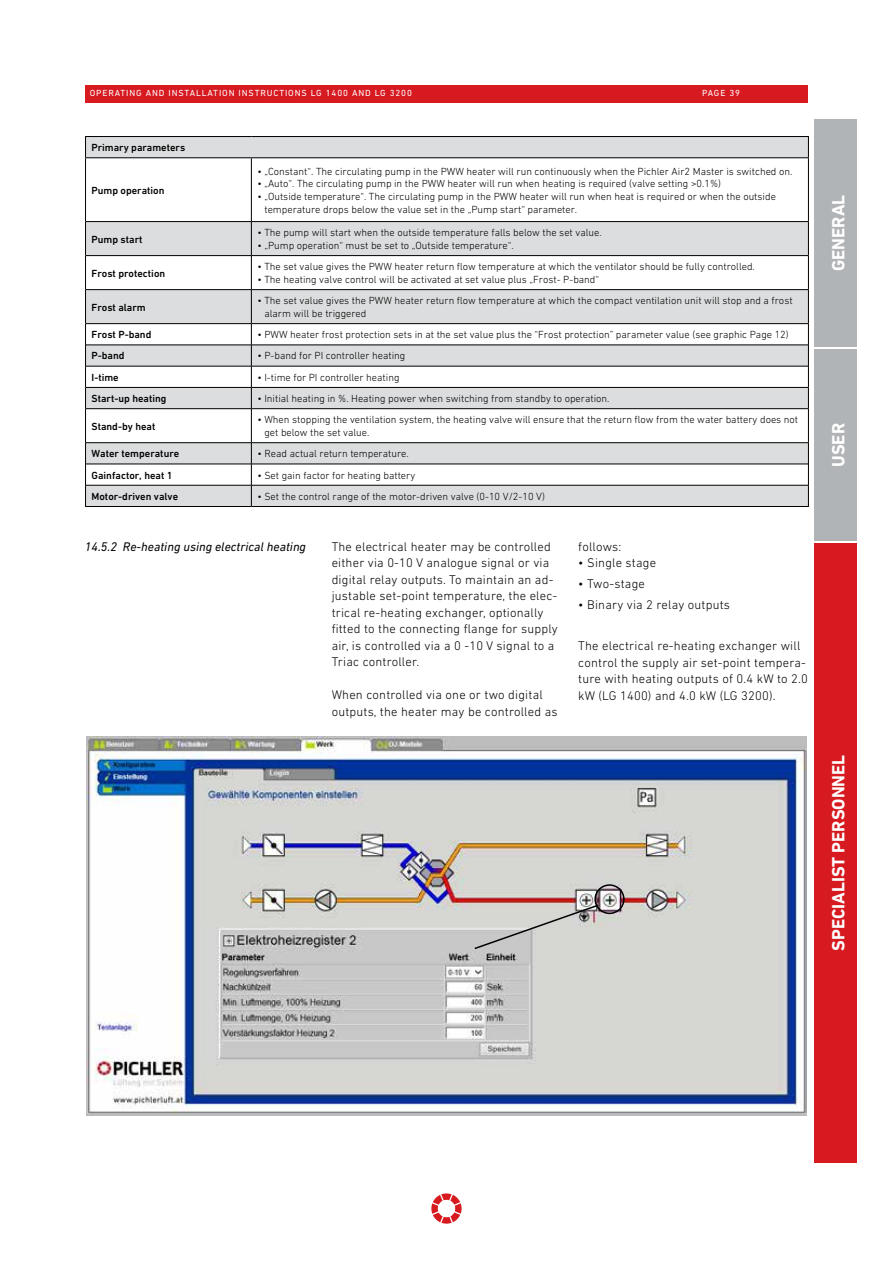
<style>
.page{position:relative;width:893px;height:1263px;background:#fff}
.page>*{position:absolute;margin:0;border:0;box-sizing:border-box;transform-origin:0 0}
.t1{font:700 18px "DIN Next LT Pro";color:#fff}
.t2{font:300 12.75px/16.5px "DIN Next LT Pro";letter-spacing:.015em;color:#000}
.t3{font:italic 12.75px "DIN Next LT Pro";color:#000}
.t4{font:300 10.5px/12.6px "DIN Next LT Pro";color:#000}
.t5{font:500 10.5px "DIN Next LT Pro";color:#000}
.t6{font:9px "DIN Next LT Pro";letter-spacing:.1em;color:#fff}
</style>
<div class="page">
<svg style="left:431px;top:1193px;width:31px;height:31px"></svg>
<div style="left:85px;top:85px;width:723px;height:17px;background:#d71920"></div>
<div style="left:814px;top:349px;width:43px;height:192px;background:#b1b4b6"></div>
<div style="left:814px;top:119px;width:43px;height:228px;background:#b1b4b6"></div>
<div style="left:814px;top:543px;width:43px;height:619px;background:#d71920"></div>
<svg style="left:86px;top:137px;width:722px;height:186px"></svg>
<svg style="left:86px;top:409px;width:722px;height:33px"></svg>
<hr style="left:85px;top:136px;width:166px;height:1px;background:#000">
<svg style="left:85px;top:137px;width:1px;height:20px"></svg>
<hr style="left:251px;top:136px;width:558px;height:1px;background:#000">
<svg style="left:808px;top:137px;width:1px;height:20px"></svg>
<hr style="left:251px;top:158px;width:1px;height:63px;background:#000">
<hr style="left:86px;top:221px;width:165px;height:1px;background:#000">
<hr style="left:251px;top:221px;width:557px;height:1px;background:#000">
<hr style="left:251px;top:222px;width:1px;height:33px;background:#000">
<hr style="left:86px;top:255px;width:165px;height:1px;background:#000">
<hr style="left:251px;top:255px;width:557px;height:1px;background:#000">
<hr style="left:251px;top:256px;width:1px;height:33px;background:#000">
<hr style="left:86px;top:289px;width:165px;height:1px;background:#000">
<hr style="left:251px;top:289px;width:557px;height:1px;background:#000">
<hr style="left:251px;top:290px;width:1px;height:33px;background:#000">
<hr style="left:86px;top:323px;width:165px;height:1px;background:#000">
<hr style="left:251px;top:323px;width:557px;height:1px;background:#000">
<hr style="left:251px;top:409px;width:1px;height:33px;background:#000">
<hr style="left:86px;top:442px;width:165px;height:1px;background:#000">
<hr style="left:251px;top:442px;width:557px;height:1px;background:#000">
<hr style="left:85px;top:157px;width:166px;height:1px;background:#000">
<hr style="left:85px;top:158px;width:1px;height:64px;background:#000">
<hr style="left:251px;top:157px;width:558px;height:1px;background:#000">
<hr style="left:808px;top:158px;width:1px;height:64px;background:#000">
<hr style="left:85px;top:222px;width:1px;height:34px;background:#000">
<hr style="left:808px;top:222px;width:1px;height:34px;background:#000">
<hr style="left:85px;top:256px;width:1px;height:34px;background:#000">
<hr style="left:808px;top:256px;width:1px;height:34px;background:#000">
<hr style="left:85px;top:290px;width:1px;height:34px;background:#000">
<hr style="left:808px;top:290px;width:1px;height:34px;background:#000">
<svg style="left:85px;top:324px;width:724px;height:85px"></svg>
<hr style="left:85px;top:409px;width:1px;height:34px;background:#000">
<hr style="left:808px;top:409px;width:1px;height:34px;background:#000">
<svg style="left:85px;top:443px;width:724px;height:63px"></svg>
<hr style="left:85px;top:506px;width:166px;height:1px;background:#000">
<hr style="left:251px;top:506px;width:558px;height:1px;background:#000">
<img style="left:86px;top:736px;width:721px;height:379px">
<div style="left:594px;top:884px;width:31px;height:30px;border:2px solid #000;border-radius:50%"></div>
<svg style="left:473px;top:903px;width:127px;height:47px;background:#c9c9c6"></svg>
<p class="t6" style="left:90px;top:88px;width:324px">OPERATING AND INSTALLATION INSTRUCTIONS LG 1400 AND LG 3200</p>
<p class="t6" style="left:702px;top:88px;width:39px">PAGE 39</p>
<p class="t5" style="left:92px;top:141px;width:95px">Primary parameters</p>
<p class="t5" style="left:92px;top:184px;width:74px">Pump operation</p>
<p class="t5" style="left:92px;top:233px;width:52px">Pump start</p>
<p class="t5" style="left:92px;top:267px;width:75px">Frost protection</p>
<p class="t4" style="left:257px;top:165px;width:537px">• „Constant“. The circulating pump in the PWW heater will run continuously when the Pichler Air2 Master is switched on.</p>
<p class="t4" style="left:257px;top:177px;width:465px">• „Auto“. The circulating pump in the PWW heater will run when heating is required (valve setting &gt;0.1%)</p>
<p class="t4" style="left:264px;top:190px;width:513px;text-indent:-7px">• „Outside temperature“. The circulating pump in the PWW heater will run when heat is required or when the outside temperature drops below the value set in the „Pump start“ parameter.</p>
<p class="t4" style="left:257px;top:226px;width:346px">• The pump will start when the outside temperature falls below the set value.</p>
<p class="t4" style="left:257px;top:239px;width:258px">• „Pump operation“ must be set to „Outside temperature“.</p>
<p class="t4" style="left:257px;top:260px;width:499px">• The set value gives the PWW heater return flow temperature at which the ventilator should be fully controlled.</p>
<p class="t4" style="left:257px;top:273px;width:343px">• The heating valve control will be activated at set value plus „Frost- P-band“</p>
<p class="t5" style="left:92px;top:301px;width:56px">Frost alarm</p>
<p class="t4" style="left:264px;top:294px;width:530px;text-indent:-7px">• The set value gives the PWW heater return flow temperature at which the compact ventilation unit will stop and a frost alarm will be triggered</p>
<p class="t5" style="left:92px;top:329px;width:61px">Frost P-band</p>
<p class="t4" style="left:257px;top:328px;width:533px">• PWW heater frost protection sets in at the set value plus the “Frost protection” parameter value (see graphic Page 12)</p>
<p class="t5" style="left:92px;top:350px;width:35px">P-band</p>
<p class="t4" style="left:257px;top:349px;width:150px">• P-band for PI controller heating</p>
<p class="t5" style="left:92px;top:371px;width:29px">I-time</p>
<p class="t4" style="left:257px;top:371px;width:144px">• I-time for PI controller heating</p>
<p class="t5" style="left:92px;top:392px;width:76px">Start-up heating</p>
<p class="t4" style="left:257px;top:392px;width:354px">• Initial heating in %. Heating power when switching from standby to operation.</p>
<p class="t5" style="left:92px;top:420px;width:65px">Stand-by heat</p>
<p class="t4" style="left:264px;top:413px;width:535px;text-indent:-7px">• When stopping the ventilation system, the heating valve will ensure that the return flow from the water battery does not get below the set value.</p>
<p class="t5" style="left:92px;top:448px;width:89px">Water temperature</p>
<p class="t4" style="left:257px;top:447px;width:153px">• Read actual return temperature.</p>
<p class="t5" style="left:92px;top:469px;width:83px">Gainfactor, heat 1</p>
<p class="t4" style="left:257px;top:469px;width:159px">• Set gain factor for heating battery</p>
<p class="t5" style="left:92px;top:490px;width:88px">Motor-driven valve</p>
<p class="t4" style="left:257px;top:490px;width:289px">• Set the control range of the motor-driven valve (0-10 V/2-10 V)</p>
<p class="t3" style="left:85px;top:539px;width:223px">14.5.2 Re-heating using electrical heating</p>
<p class="t2" style="left:332px;top:538px;width:228px">The electrical heater may be controlled either via 0-10 V analogue signal or via digital relay outputs. To maintain an ad&shy;justable set-point temperature, the elec&shy;trical re-heating exchanger, optionally fitted to the connecting flange for supply air, is controlled via a 0 -10 V signal to a Triac controller.</p>
<p class="t2" style="left:332px;top:686px;width:227px">When controlled via one or two digital outputs, the heater may be controlled as</p>
<p class="t2" style="left:578px;top:538px;width:45px">follows:</p>
<p class="t2" style="left:578px;top:554px;width:79px">• Single stage</p>
<p class="t2" style="left:578px;top:575px;width:68px">• Two-stage</p>
<p class="t2" style="left:578px;top:596px;width:153px">• Binary via 2 relay outputs</p>
<p class="t2" style="left:578px;top:637px;width:231px">The electrical re-heating exchanger will control the supply air set-point tempera&shy;ture with heating outputs of 0.4 kW to 2.0 kW (LG 1400) and 4.0 kW (LG 3200).</p>
<h1 class="t1" style="left:828px;top:271px;width:78px;rotate:-90deg">GENERAL</h1>
<h1 class="t1" style="left:828px;top:467px;width:45px;rotate:-90deg">USER</h1>
<h1 class="t1" style="left:828px;top:951px;width:198px;rotate:-90deg">SPECIALIST PERSONNEL</h1>
</div>
